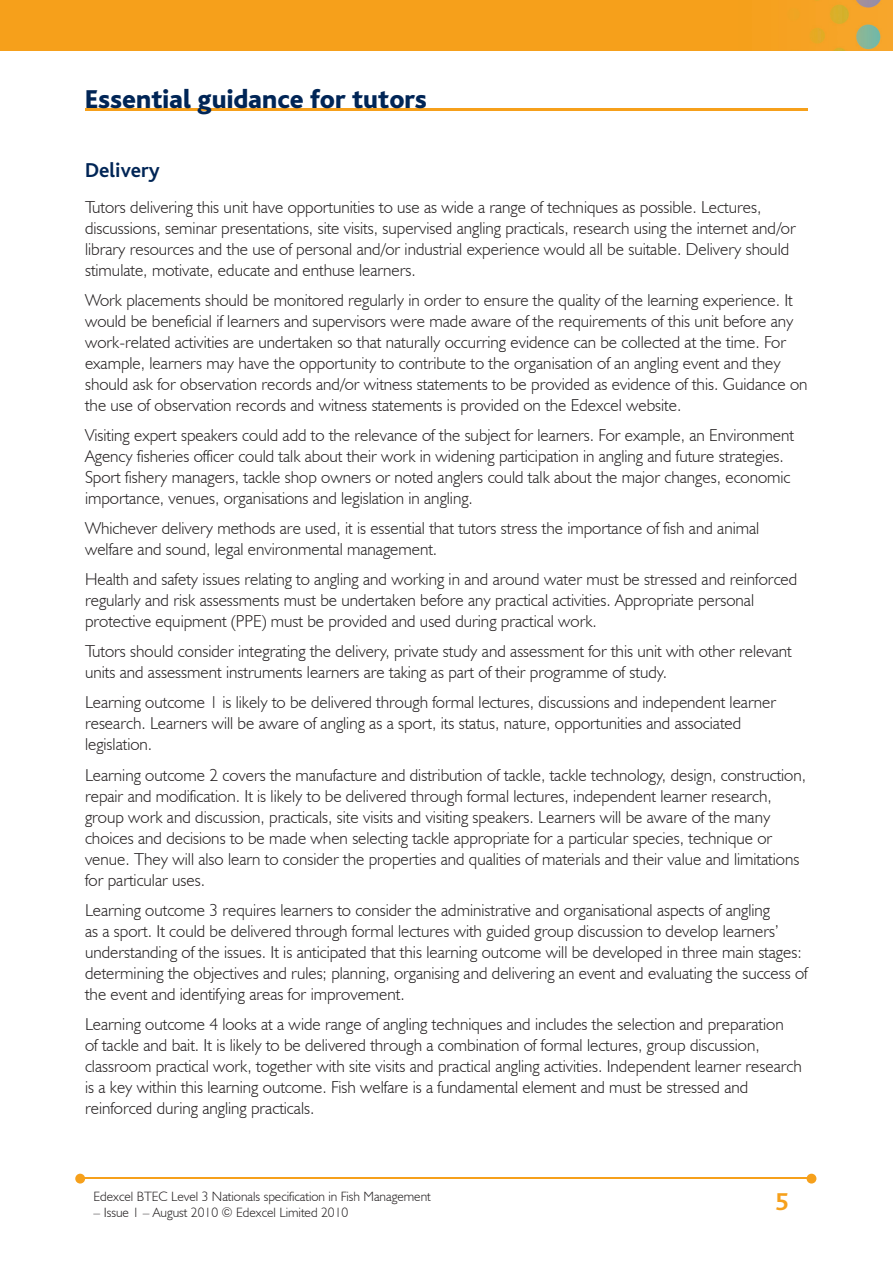
<style>
.page{position:relative;width:893px;height:1263px;background:#fff}
.page>*{position:absolute;margin:0;border:0;box-sizing:border-box;transform-origin:0 0}
.t1{font:800 27px "Bliss";color:#002556}
.t2{font:700 25.5px "Bliss";color:#f6a01b}
.t3{font:700 21px "Bliss";color:#002556}
.t4{font:300 17.25px/21px "Humanist 521 BT";color:#231f20}
.t5{font:300 13.5px "Humanist 521 BT";color:#231f20}
</style>
<div class="page">
<img style="left:0;top:0;width:893px;height:51px">
<hr style="left:82px;top:1178px;width:728px;height:1px;background:#f6a01b">
<svg style="left:807px;top:1174px;width:9px;height:9px"></svg>
<svg style="left:75px;top:1174px;width:10px;height:9px"></svg>
<hr style="left:85px;top:108px;width:723px;height:2px;background:#f6a01b">
<h1 class="t1" style="left:85px;top:85px;width:344px">Essential guidance for tutors</h1>
<p class="t3" style="left:85px;top:160px;width:76px">Delivery</p>
<p class="t4" style="left:85px;top:197px;width:712px">Tutors delivering this unit have opportunities to use as wide a range of techniques as possible. Lectures, discussions, seminar presentations, site visits, supervised angling practicals, research using the internet and/or library resources and the use of personal and/or industrial experience would all be suitable. Delivery should stimulate, motivate, educate and enthuse learners.</p>
<p class="t4" style="left:85px;top:290px;width:724px">Work placements should be monitored regularly in order to ensure the quality of the learning experience. It would be beneficial if learners and supervisors were made aware of the requirements of this unit before any work-related activities are undertaken so that naturally occurring evidence can be collected at the time. For example, learners may have the opportunity to contribute to the organisation of an angling event and they should ask for observation records and/or witness statements to be provided as evidence of this. Guidance on the use of observation records and witness statements is provided on the Edexcel website.</p>
<p class="t4" style="left:85px;top:425px;width:711px">Visiting expert speakers could add to the relevance of the subject for learners. For example, an Environment Agency fisheries officer could talk about their work in widening participation in angling and future strategies.<br>Sport fishery managers, tackle shop owners or noted anglers could talk about the major changes, economic importance, venues, organisations and legislation in angling.</p>
<p class="t4" style="left:85px;top:518px;width:676px">Whichever delivery methods are used, it is essential that tutors stress the importance of fish and animal welfare and sound, legal environmental management.</p>
<p class="t4" style="left:85px;top:569px;width:714px">Health and safety issues relating to angling and working in and around water must be stressed and reinforced regularly and risk assessments must be undertaken before any practical activities. Appropriate personal protective equipment (PPE) must be provided and used during practical work.</p>
<p class="t4" style="left:85px;top:641px;width:708px">Tutors should consider integrating the delivery, private study and assessment for this unit with other relevant units and assessment instruments learners are taking as part of their programme of study.</p>
<p class="t4" style="left:85px;top:692px;width:692px">Learning outcome 1 is likely to be delivered through formal lectures, discussions and independent learner research. Learners will be aware of angling as a sport, its status, nature, opportunities and associated legislation.</p>
<p class="t4" style="left:85px;top:764px;width:723px">Learning outcome 2 covers the manufacture and distribution of tackle, tackle technology, design, construction, repair and modification. It is likely to be delivered through formal lectures, independent learner research, group work and discussion, practicals, site visits and visiting speakers. Learners will be aware of the many choices and decisions to be made when selecting tackle appropriate for a particular species, technique or venue. They will also learn to consider the properties and qualities of materials and their value and limitations for particular uses.</p>
<p class="t4" style="left:85px;top:899px;width:724px">Learning outcome 3 requires learners to consider the administrative and organisational aspects of angling<br>as a sport. It could be delivered through formal lectures with guided group discussion to develop learners’ understanding of the issues. It is anticipated that this learning outcome will be developed in three main stages: determining the objectives and rules; planning, organising and delivering an event and evaluating the success of the event and identifying areas for improvement.</p>
<p class="t4" style="left:85px;top:1013px;width:718px">Learning outcome 4 looks at a wide range of angling techniques and includes the selection and preparation<br>of tackle and bait. It is likely to be delivered through a combination of formal lectures, group discussion, classroom practical work, together with site visits and practical angling activities. Independent learner research is a key within this learning outcome. Fish welfare is a fundamental element and must be stressed and reinforced during angling practicals.</p>
<p class="t5" style="left:94px;top:1188px;width:339px">Edexcel BTEC Level 3 Nationals specification in Fish Management</p>
<p class="t5" style="left:94px;top:1204px;width:256px">– Issue 1 – August 2010 © Edexcel Limited 2010</p>
<h2 class="t2" style="left:775px;top:1189px;width:15px">5</h2>
</div>
